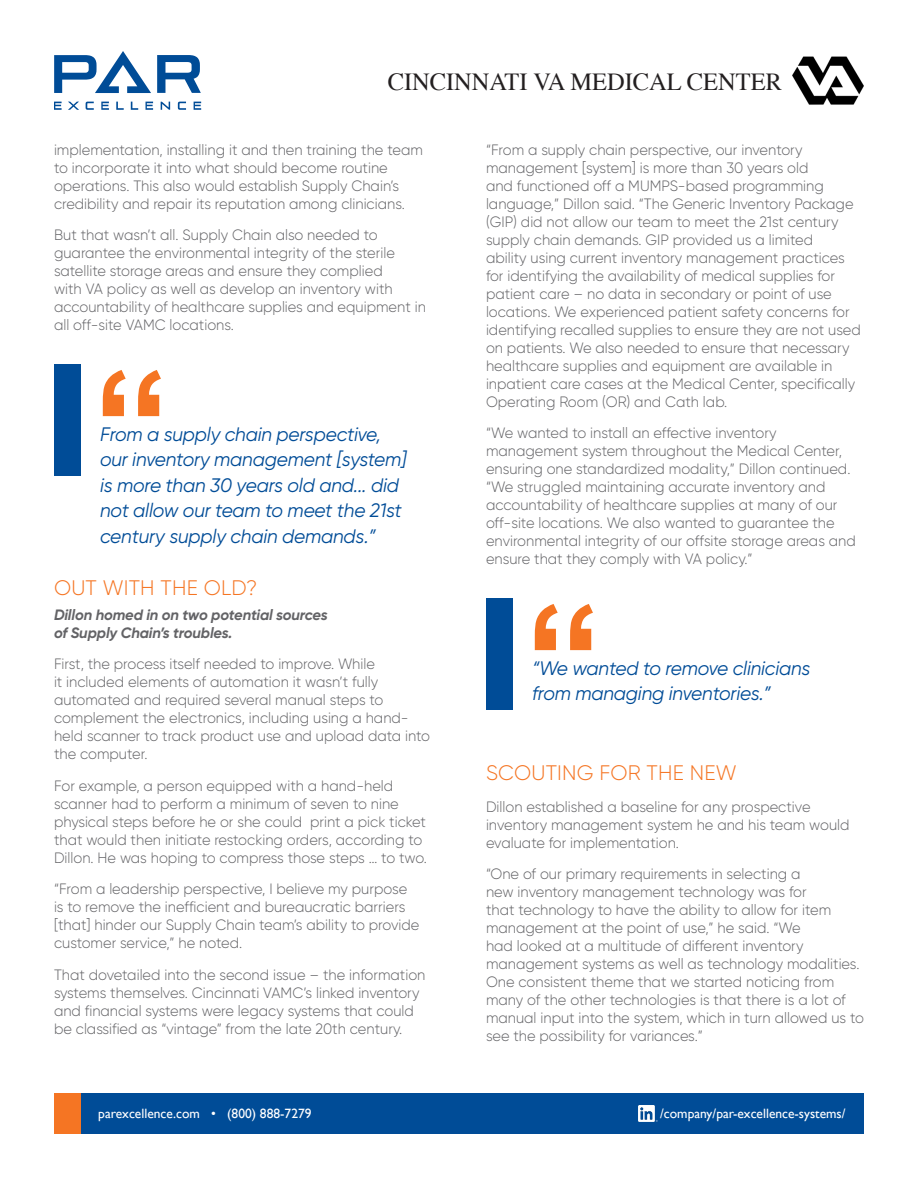
<style>
.page{position:relative;width:918px;height:1188px;background:#fff}
.page>*{position:absolute;margin:0;border:0;box-sizing:border-box;transform-origin:0 0}
.BODY_COPY{font:700 155.7px "Arial";color:#f57523}
.t1{font:24.45px "Times";color:#231f20}
.BODY_COPY-2{font:300 21px "Gilroy";letter-spacing:.01em;color:#f57523}
.SUBHEAD{font:300 21px "Gilroy";letter-spacing:.01em;color:#f57523}
.BODY_COPY-3{font:italic 19.5px/25.5px "Gilroy";letter-spacing:-.01em;color:#004c97}
.BODY_COPY-4{font:300 15px/18px "Gilroy";color:#636366}
.BODY_BOLD_ITAL{font:italic 700 15px/18px "Gilroy";letter-spacing:-.01em;color:#636366}
.t2{font:13.5px "Gill Sans";color:#fff}
</style>
<div class="page">
<div style="left:54px;top:1094px;width:810px;height:40px;background:#004c97"></div>
<img style="left:638px;top:1106px;width:20px;height:16px">
<div style="left:54px;top:1094px;width:27px;height:40px;background:#f57523"></div>
<img style="left:792px;top:56px;width:72px;height:49px">
<div style="left:54px;top:365px;width:27px;height:111px;background:#004c97"></div>
<div style="left:486px;top:599px;width:27px;height:111px;background:#004c97"></div>
<svg style="left:54px;top:102px;width:8px;height:8px"></svg>
<svg style="left:101px;top:102px;width:8px;height:8px"></svg>
<svg style="left:146px;top:102px;width:7px;height:8px"></svg>
<svg style="left:68px;top:102px;width:11px;height:8px"></svg>
<svg style="left:86px;top:102px;width:8px;height:8px"></svg>
<svg style="left:194px;top:102px;width:7px;height:8px"></svg>
<svg style="left:178px;top:102px;width:8px;height:8px"></svg>
<svg style="left:116px;top:102px;width:8px;height:8px"></svg>
<svg style="left:131px;top:102px;width:7px;height:8px"></svg>
<svg style="left:161px;top:102px;width:9px;height:8px"></svg>
<svg style="left:157px;top:55px;width:44px;height:38px"></svg>
<svg style="left:54px;top:51px;width:97px;height:42px"></svg>
<h2 class="t1" style="left:388px;top:58px;width:396px">CINCINNATI VA MEDICAL CENTER</h2>
<p class="BODY_COPY-4" style="left:54px;top:140px;width:370px">implementation, installing it and then training the team to incorporate it into what should become routine operations. This also would establish Supply Chain’s credibility and repair its reputation among clinicians.</p>
<p class="BODY_COPY-4" style="left:54px;top:226px;width:373px">But that wasn’t all. Supply Chain also needed to guarantee the environmental integrity of the sterile satellite storage areas and ensure they complied<br>with VA policy as well as develop an inventory with accountability of healthcare supplies and equipment in all off-site VAMC locations.</p>
<p class="BODY_COPY" style="left:93px;top:325px;width:79px">“</p>
<p class="BODY_COPY-3" style="left:100px;top:421px;width:308px">From a supply chain perspective, our inventory management [system] is more than 30 years old and... did not allow our team to meet the 21st century supply chain demands.”</p>
<p class="SUBHEAD" style="left:54px;top:575px;width:205px">OUT WITH THE OLD?</p>
<p class="BODY_BOLD_ITAL" style="left:54px;top:605px;width:275px">Dillon homed in on two potential sources of Supply Chain’s troubles.</p>
<p class="BODY_COPY-4" style="left:54px;top:655px;width:378px">First, the process itself needed to improve. While<br>it included elements of automation it wasn’t fully automated and required several manual steps to complement the electronics, including using a hand&shy;held scanner to track product use and upload data into the computer.</p>
<p class="BODY_COPY-4" style="left:54px;top:776px;width:374px">For example, a person equipped with a hand-held scanner had to perform a minimum of seven to nine physical steps before he or she could print a pick ticket that would then initiate restocking orders, according to Dillon. He was hoping to compress those steps … to two.</p>
<p class="BODY_COPY-4" style="left:54px;top:880px;width:367px">“From a leadership perspective, I believe my purpose is to remove the inefficient and bureaucratic barriers [that] hinder our Supply Chain team’s ability to provide customer service,” he noted.</p>
<p class="BODY_COPY-4" style="left:54px;top:965px;width:373px">That dovetailed into the second issue – the information systems themselves. Cincinnati VAMC’s linked inventory and financial systems were legacy systems that could be classified as “vintage” from the late 20th century.</p>
<p class="BODY_COPY-4" style="left:486px;top:140px;width:376px">“From a supply chain perspective, our inventory management [system] is more than 30 years old<br>and functioned off a MUMPS-based programming language,” Dillon said. “The Generic Inventory Package (GIP) did not allow our team to meet the 21st century supply chain demands. GIP provided us a limited<br>ability using current inventory management practices for identifying the availability of medical supplies for patient care – no data in secondary or point of use locations. We experienced patient safety concerns for identifying recalled supplies to ensure they are not used on patients. We also needed to ensure that necessary healthcare supplies and equipment are available in inpatient care cases at the Medical Center, specifically Operating Room (OR) and Cath lab.</p>
<p class="BODY_COPY-4" style="left:486px;top:424px;width:371px">“We wanted to install an effective inventory management system throughout the Medical Center, ensuring one standardized modality,” Dillon continued. “We struggled maintaining accurate inventory and accountability of healthcare supplies at many of our off-site locations. We also wanted to guarantee the environmental integrity of our offsite storage areas and ensure that they comply with VA policy.”</p>
<p class="BODY_COPY" style="left:525px;top:559px;width:79px">“</p>
<p class="BODY_COPY-3" style="left:532px;top:680px;width:240px">from managing inventories.”</p>
<p class="BODY_COPY-3" style="left:532px;top:655px;width:280px">“We wanted to remove clinicians</p>
<p class="BODY_COPY-2" style="left:486px;top:760px;width:252px">SCOUTING FOR THE NEW</p>
<p class="BODY_COPY-4" style="left:486px;top:797px;width:365px">Dillon established a baseline for any prospective inventory management system he and his team would evaluate for implementation.</p>
<p class="BODY_COPY-4" style="left:486px;top:865px;width:380px">“One of our primary requirements in selecting a<br>new inventory management technology was for<br>that technology to have the ability to allow for item management at the point of use,” he said. “We<br>had looked at a multitude of different inventory management systems as well as technology modalities.<br>One consistent theme that we started noticing from many of the other technologies is that there is a lot of manual input into the system, which in turn allowed us to see the possibility for variances.”</p>
<p class="t2" style="left:98px;top:1105px;width:215px">parexcellence.com • (800) 888-7279</p>
<p class="t2" style="left:660px;top:1105px;width:187px">/company/par-excellence-systems/</p>
</div>
